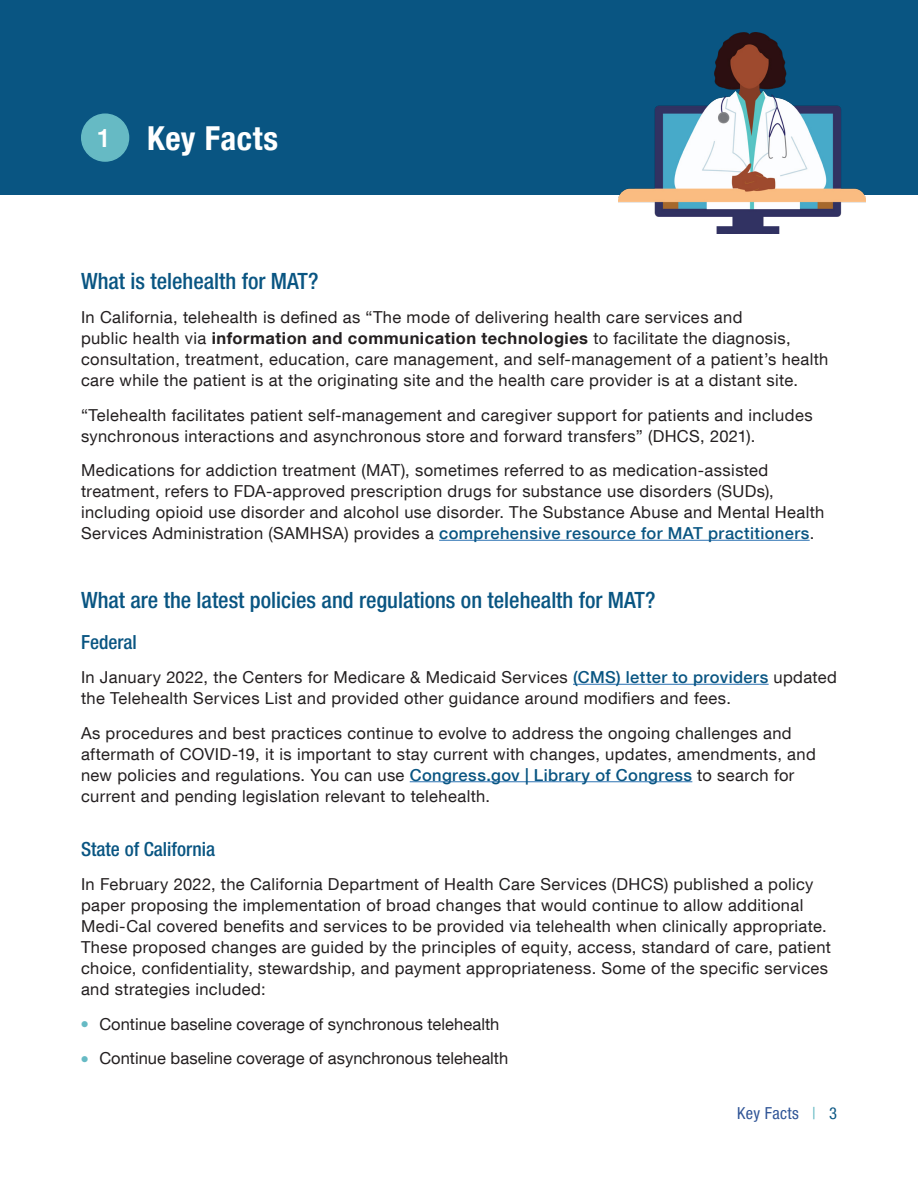
<style>
.page{position:relative;width:918px;height:1188px;background:#fff}
.page>*{position:absolute;margin:0;border:0;box-sizing:border-box;transform-origin:0 0}
.t1{font:700 condensed 33px "Helvetica Neue LT Com";letter-spacing:.015em;color:#fff}
.t2{font:500 condensed 22.5px "Helvetica Neue LT Com";color:#095582}
.t3{font:500 condensed 19.5px "Helvetica Neue LT Com";color:#095582}
.t4{font:16.5px/21px "Helvetica Neue LT Com";letter-spacing:.02em;color:#231f20}
.t5{font:condensed 16.5px "Helvetica Neue LT Com";letter-spacing:.025em;color:#2f5496}
.s1{font-weight:500;font-stretch:normal;font-size:25.5px}
.s2{font-weight:700}
.s3{font-weight:500;color:#095582}
.s4{color:#66bac4}
.s5{color:#095582}
</style>
<div class="page">
<div style="left:0;top:0;width:918px;height:195px;background:#095582"></div>
<hr style="left:439px;top:540px;width:371px;height:1px;background:#2c72b3">
<hr style="left:573px;top:684px;width:196px;height:1px;background:#2c72b3">
<hr style="left:410px;top:781px;width:282px;height:1px;background:#2c72b3">
<div style="left:82px;top:114px;width:47px;height:47px;background:#66bac4;border-radius:50%"></div>
<div style="left:81px;top:113px;width:48px;height:49px;border:2px solid #66bac4;border-radius:50%"></div>
<img style="left:619px;top:32px;width:247px;height:201px">
<h2 class="t1" style="left:97px;top:118px;width:183px"><span class="s1">1</span> Key Facts</h2>
<h3 class="t2" style="left:81px;top:267px;width:239px">What is telehealth for MAT?</h3>
<p class="t4" style="left:81px;top:306px;width:749px">In California, telehealth is defined as “The mode of delivering health care services and<br>public health via <span class="s2">information and communication technologies</span> to facilitate the diagnosis, consultation, treatment, education, care management, and self-management of a patient’s health care while the patient is at the originating site and the health care provider is at a distant site.</p>
<p class="t4" style="left:81px;top:404px;width:733px">“Telehealth facilitates patient self-management and caregiver support for patients and includes synchronous interactions and asynchronous store and forward transfers” (DHCS, 2021).</p>
<p class="t4" style="left:81px;top:459px;width:745px">Medications for addiction treatment (MAT), sometimes referred to as medication-assisted treatment, refers to FDA-approved prescription drugs for substance use disorders (SUDs), including opioid use disorder and alcohol use disorder. The Substance Abuse and Mental Health Services Administration (SAMHSA) provides a <span class="s3">comprehensive resource for MAT practitioners</span>.</p>
<h3 class="t2" style="left:81px;top:587px;width:576px">What are the latest policies and regulations on telehealth for MAT?</h3>
<h4 class="t3" style="left:81px;top:630px;width:57px">Federal</h4>
<p class="t4" style="left:81px;top:666px;width:757px">In January 2022, the Centers for Medicare &amp; Medicaid Services <span class="s3">(CMS) letter to providers</span> updated the Telehealth Services List and provided other guidance around modifiers and fees.</p>
<p class="t4" style="left:81px;top:722px;width:736px">As procedures and best practices continue to evolve to address the ongoing challenges and aftermath of COVID-19, it is important to stay current with changes, updates, amendments, and new policies and regulations. You can use <span class="s3">Congress.gov | Library of Congress</span> to search for current and pending legislation relevant to telehealth.</p>
<h4 class="t3" style="left:81px;top:837px;width:136px">State of California</h4>
<p class="t4" style="left:81px;top:873px;width:752px">In February 2022, the California Department of Health Care Services (DHCS) published a policy paper proposing the implementation of broad changes that would continue to allow additional Medi-Cal covered benefits and services to be provided via telehealth when clinically appropriate.<br>These proposed changes are guided by the principles of equity, access, standard of care, patient choice, confidentiality, stewardship, and payment appropriateness. Some of the specific services and strategies included:</p>
<p class="t4" style="left:99px;top:1013px;width:402px">Continue baseline coverage of synchronous telehealth</p>
<p class="t4" style="left:99px;top:1047px;width:410px">Continue baseline coverage of asynchronous telehealth</p>
<p class="t5" style="left:737px;top:1103px;width:101px">Key Facts <span class="s4">|</span> <span class="s5">3</span></p>
</div>
